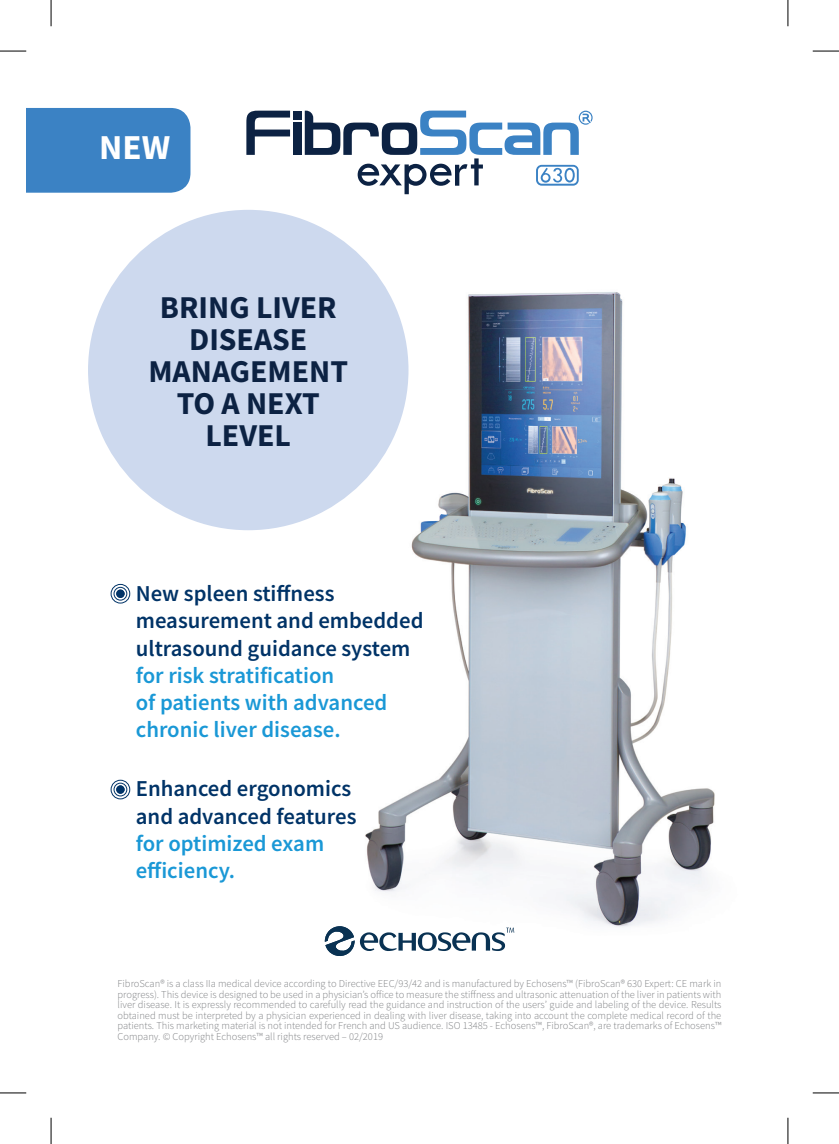
<style>
.page{position:relative;width:839px;height:1144px;background:#fff}
.page>*{position:absolute;margin:0;border:0;box-sizing:border-box;transform-origin:0 0}
.t1{font:700 35px "Source Sans Pro";color:#fff}
.t2{font:700 31.85px/31.8px "Source Sans Pro";color:#0c2243;text-align:center}
.t3{font:600 22.75px/27.3px "Source Sans Pro";color:#003367}
.t4{font:600 22.75px/27.3px "Source Sans Pro";color:#1a98d6}
.t5{font:300 10.5px/10.5px "Source Sans Pro";color:#808285;text-align:justify}
</style>
<div class="page">
<img style="left:366px;top:294px;width:348px;height:632px">
<div style="left:26px;top:108px;width:164px;height:85px;background:#3b82c4"></div>
<div style="left:88px;top:210px;width:320px;height:320px;background:#cdd9ee;border-radius:50%"></div>
<svg style="left:246px;top:111px;width:44px;height:44px"></svg>
<div style="left:293px;top:123px;width:9px;height:32px;background:#0c2243"></div>
<div style="left:293px;top:111px;width:9px;height:9px;background:#0c2243"></div>
<svg style="left:305px;top:111px;width:287px;height:83px"></svg>
<svg style="left:325px;top:926px;width:189px;height:30px"></svg>
<div style="left:116px;top:589px;width:9px;height:9px;background:#003367;border-radius:50%"></div>
<div style="left:114px;top:587px;width:13px;height:14px;border:1px solid #003367;border-radius:50%"></div>
<div style="left:111px;top:584px;width:19px;height:19px;border:1px solid #003367;border-radius:50%"></div>
<div style="left:116px;top:785px;width:9px;height:9px;background:#003367;border-radius:50%"></div>
<div style="left:114px;top:783px;width:13px;height:13px;border:1px solid #003367;border-radius:50%"></div>
<div style="left:111px;top:780px;width:19px;height:19px;border:1px solid #003367;border-radius:50%"></div>
<svg style="left:0;top:51px;width:26px;height:1px"></svg>
<svg style="left:813px;top:51px;width:26px;height:1px"></svg>
<svg style="left:0;top:1092px;width:26px;height:1px"></svg>
<svg style="left:813px;top:1092px;width:26px;height:1px"></svg>
<svg style="left:51px;top:0;width:1px;height:26px"></svg>
<svg style="left:51px;top:1118px;width:1px;height:26px"></svg>
<svg style="left:787px;top:0;width:1px;height:26px"></svg>
<svg style="left:787px;top:1118px;width:1px;height:26px"></svg>
<h1 class="t1" style="left:99px;top:124px;width:72px">NEW</h1>
<h2 class="t2" style="left:148px;top:291px;width:201px">BRING LIVER<br>DISEASE<br>MANAGEMENT<br>TO A NEXT<br>LEVEL</h2>
<h3 class="t3" style="left:136px;top:579px;width:289px">New spleen stiffness measurement and embedded ultrasound guidance system</h3>
<h3 class="t4" style="left:136px;top:661px;width:253px">for risk stratification<br>of patients with advanced chronic liver disease.</h3>
<h3 class="t3" style="left:136px;top:775px;width:222px">Enhanced ergonomics and advanced features</h3>
<h3 class="t4" style="left:136px;top:830px;width:190px">for optimized exam efficiency.</h3>
<p class="t5" style="left:118px;top:978px;width:605px">FibroScan® is a class IIa medical device according to Directive EEC/93/42 and is manufactured by Echosens™ (FibroScan® 630 Expert: CE mark in progress). This device is designed to be used in a physician’s office to measure the stiffness and ultrasonic attenuation of the liver in patients with liver disease. It is expressly recommended to carefully read the guidance and instruction of the users’ guide and labeling of the device. Results obtained must be interpreted by a physician experienced in dealing with liver disease, taking into account the complete medical record of the patients. This marketing material is not intended for French and US audience. ISO 13485 - Echosens™, FibroScan®, are trademarks of Echosens™ Company. © Copyright Echosens™ all rights reserved – 02/2019</p>
</div>
